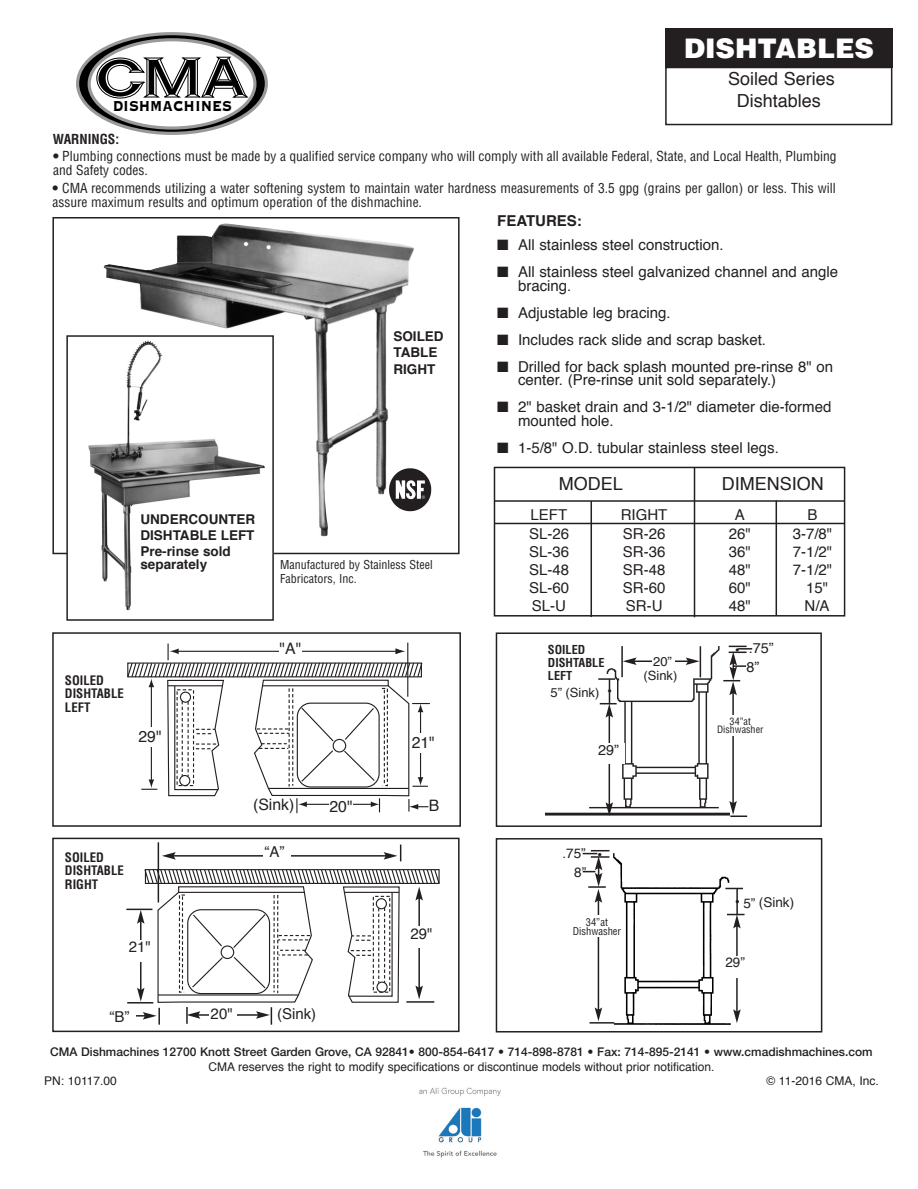
<style>
.page{position:relative;width:918px;height:1189px;background:#fff}
.page>*{position:absolute;margin:0;border:0;box-sizing:border-box;transform-origin:0 0}
.t1{font:900 27px "Helvetica";color:#fff}
.t2{font:18.9px "Copperplate Thirty Three BC";color:#000;scale:.78 1}
.t3{font:18px/22.5px "Helvetica";color:#231f20;text-align:center}
.t4{font:15.75px "Helvetica";color:#231f20}
.t5{font:15px/13.5px "Helvetica";color:#231f20}
.t6{font:700 15px "Helvetica";color:#231f20}
.t7{font:14.25px "Helvetica";color:#231f20}
.t8{font:condensed 13.5px/13.5px "Helvetica";color:#231f20}
.t9{font:700 13.5px/16.2px "Helvetica";color:#231f20}
.t10{font:13.5px "Helvetica";color:#231f20}
.t11{font:700 condensed 13.5px "Helvetica";color:#231f20}
.t12{font:700 condensed 12.75px/13.5px "Helvetica";color:#231f20}
.t13{font:12.75px/13.6px "Helvetica";color:#231f20;text-align:center}
.t14{font:500 12px "Helvetica Neue";color:#231f20}
.t15{font:12px "Helvetica";color:#231f20}
.t16{font:condensed 12px/14.4px "Helvetica";color:#231f20}
.t17{font:700 condensed 12px/12.8px "Helvetica";color:#231f20}
.t18{font:condensed 10.5px/9px "Helvetica";color:#231f20;text-align:center}
.t19{font:condensed 9.9px/8.6px "Helvetica";color:#231f20;text-align:center}
.s1{font-weight:700}
.s2{font-size:15px}
</style>
<div class="page">
<div style="left:52px;top:632px;width:409px;height:194px;border:2px solid #231f20"></div>
<hr style="left:407px;top:642px;width:1px;height:55px;background:#231f20">
<svg style="left:127px;top:643px;width:303px;height:170px"></svg>
<div style="left:496px;top:838px;width:326px;height:194px;border:2px solid #231f20"></div>
<div style="left:665px;top:67px;width:227px;height:58px;border:2px solid #231f20"></div>
<div style="left:665px;top:28px;width:227px;height:40px;background:#231f20"></div>
<img style="left:414px;top:468px;width:18px;height:43px">
<img style="left:104px;top:223px;width:310px;height:314px">
<div style="left:52px;top:217px;width:408px;height:337px;border:2px solid #231f20"></div>
<img style="left:69px;top:338px;width:202px;height:273px">
<div style="left:66px;top:335px;width:208px;height:286px;border:2px solid #231f20"></div>
<div style="left:52px;top:837px;width:408px;height:195px;border:2px solid #231f20"></div>
<div style="left:496px;top:632px;width:326px;height:195px;border:2px solid #231f20"></div>
<img style="left:545px;top:646px;width:185px;height:170px">
<hr style="left:700px;top:646px;width:1px;height:31px;background:#231f20">
<hr style="left:621px;top:646px;width:2px;height:31px;background:#231f20">
<hr style="left:634px;top:660px;width:54px;height:2px;background:#231f20">
<svg style="left:623px;top:657px;width:14px;height:8px"></svg>
<svg style="left:686px;top:657px;width:14px;height:8px"></svg>
<div style="left:652px;top:654px;width:22px;height:15px;background:#fff"></div>
<hr style="left:609px;top:715px;width:1px;height:90px;background:#231f20">
<svg style="left:606px;top:802px;width:7px;height:14px"></svg>
<svg style="left:598px;top:678px;width:19px;height:39px"></svg>
<hr style="left:732px;top:692px;width:2px;height:111px;background:#231f20">
<svg style="left:729px;top:801px;width:18px;height:16px"></svg>
<svg style="left:723px;top:645px;width:29px;height:50px"></svg>
<div style="left:715px;top:714px;width:50px;height:21px;background:#fff"></div>
<div style="left:549px;top:685px;width:15px;height:16px;background:#fff"></div>
<div style="left:597px;top:742px;width:28px;height:21px;background:#fff"></div>
<img style="left:608px;top:850px;width:127px;height:183px">
<svg style="left:725px;top:887px;width:18px;height:2px"></svg>
<hr style="left:736px;top:926px;width:2px;height:86px;background:#231f20">
<svg style="left:733px;top:1009px;width:8px;height:14px"></svg>
<svg style="left:727px;top:913px;width:18px;height:15px"></svg>
<hr style="left:736px;top:888px;width:2px;height:27px;background:#231f20">
<hr style="left:598px;top:900px;width:1px;height:110px;background:#231f20">
<svg style="left:589px;top:1007px;width:25px;height:16px"></svg>
<svg style="left:583px;top:850px;width:26px;height:52px"></svg>
<div style="left:571px;top:915px;width:52px;height:22px;background:#fff"></div>
<div style="left:724px;top:955px;width:29px;height:22px;background:#fff"></div>
<div style="left:139px;top:512px;width:122px;height:66px;background:#fff"></div>
<hr style="left:494px;top:523px;width:350px;height:1px;background:#231f20">
<hr style="left:590px;top:501px;width:2px;height:116px;background:#231f20">
<hr style="left:775px;top:500px;width:2px;height:116px;background:#231f20">
<div style="left:494px;top:467px;width:351px;height:149px;border:2px solid #231f20"></div>
<hr style="left:495px;top:500px;width:350px;height:2px;background:#231f20">
<hr style="left:126px;top:908px;width:26px;height:2px;background:#231f20">
<hr style="left:158px;top:842px;width:1px;height:60px;background:#231f20">
<hr style="left:173px;top:855px;width:213px;height:1px;background:#231f20">
<svg style="left:162px;top:852px;width:14px;height:7px"></svg>
<svg style="left:384px;top:844px;width:17px;height:17px"></svg>
<div style="left:263px;top:844px;width:28px;height:20px;background:#fff"></div>
<svg style="left:127px;top:868px;width:313px;height:156px"></svg>
<hr style="left:694px;top:467px;width:1px;height:150px;background:#231f20">
<svg style="left:76px;top:32px;width:192px;height:103px"></svg>
<img style="left:419px;top:1087px;width:82px;height:71px">
<p class="t2" style="left:113px;top:94px;width:154px">DISHMACHINES</p>
<h1 class="t1" style="left:684px;top:33px;width:191px">DISHTABLES</h1>
<p class="t3" style="left:728px;top:69px;width:108px">Soiled Series<br>Dishtables</p>
<p class="t11" style="left:53px;top:132px;width:68px">WARNINGS:</p>
<p class="t8" style="left:52px;top:182px;width:785px"><span class="s1">•</span> CMA recommends utilizing a water softening system to maintain water hardness measurements of 3.5 gpg (grains per gallon) or less. This will assure maximum results and optimum operation of the dishmachine.</p>
<p class="t8" style="left:53px;top:150px;width:785px"><span class="s1">•</span> Plumbing connections must be made by a qualified service company who will comply with all available Federal, State, and Local Health, Plumbing and Safety codes.</p>
<p class="t9" style="left:393px;top:329px;width:52px">SOILED<br>TABLE<br>RIGHT</p>
<p class="t9" style="left:140px;top:512px;width:116px;text-align:justify">UNDERCOUNTER DISHTABLE LEFT Pre-rinse sold</p>
<p class="t9" style="left:140px;top:557px;width:68px">separately</p>
<p class="t16" style="left:280px;top:557px;width:154px">Manufactured by Stainless Steel<br>Fabricators, Inc.</p>
<p class="t12" style="left:65px;top:674px;width:60px">SOILED<br>DISHTABLE<br>LEFT</p>
<p class="t4" style="left:138px;top:729px;width:25px">29"</p>
<p class="t12" style="left:65px;top:850px;width:60px">SOILED<br>DISHTABLE<br>RIGHT</p>
<p class="t4" style="left:280px;top:641px;width:23px">"A"</p>
<p class="t4" style="left:412px;top:736px;width:25px">21"</p>
<p class="t4" style="left:253px;top:798px;width:43px">(Sink)</p>
<p class="t4" style="left:329px;top:799px;width:25px">20"</p>
<p class="t4" style="left:429px;top:799px;width:12px">B</p>
<p class="t5" style="left:264px;top:846px;width:21px">“A”</p>
<p class="t5" style="left:411px;top:928px;width:24px">29"</p>
<p class="t5" style="left:129px;top:941px;width:24px">21"</p>
<p class="t5" style="left:110px;top:1011px;width:21px">“B”</p>
<p class="t5" style="left:211px;top:1008px;width:24px">20"</p>
<p class="t5" style="left:277px;top:1008px;width:41px">(Sink)</p>
<p class="t6" style="left:497px;top:215px;width:86px">FEATURES:</p>
<p class="t5" style="left:497px;top:239px;width:228px">■ All stainless steel construction.</p>
<p class="t5" style="left:518px;top:266px;width:322px;text-indent:-21px">■ All stainless steel galvanized channel and angle bracing.</p>
<p class="t5" style="left:497px;top:307px;width:175px">■ Adjustable leg bracing.</p>
<p class="t5" style="left:497px;top:334px;width:270px">■ Includes rack slide and scrap basket.</p>
<p class="t5" style="left:518px;top:361px;width:316px;text-indent:-21px">■ Drilled for back splash mounted pre-rinse 8" on center. (Pre-rinse unit sold separately.)</p>
<p class="t5" style="left:518px;top:401px;width:315px;text-indent:-21px">■ 2" basket drain and 3-1/2" diameter die-formed mounted hole.</p>
<p class="t5" style="left:497px;top:442px;width:283px">■ 1-5/8" O.D. tubular stainless steel legs.</p>
<p class="t3" style="left:559px;top:474px;width:65px">MODEL</p>
<p class="t3" style="left:722px;top:474px;width:103px">DIMENSION</p>
<p class="t5" style="left:530px;top:509px;width:38px">LEFT</p>
<p class="t5" style="left:621px;top:509px;width:48px">RIGHT</p>
<p class="t5" style="left:735px;top:509px;width:12px">A</p>
<p class="t5" style="left:808px;top:509px;width:12px">B</p>
<p class="t5" style="left:529px;top:528px;width:42px">SL-26</p>
<p class="t5" style="left:623px;top:528px;width:44px">SR-26</p>
<p class="t5" style="left:729px;top:528px;width:24px">26"</p>
<p class="t5" style="left:793px;top:528px;width:41px">3-7/8"</p>
<p class="t5" style="left:529px;top:546px;width:42px">SL-36</p>
<p class="t5" style="left:623px;top:546px;width:44px">SR-36</p>
<p class="t5" style="left:729px;top:546px;width:24px">36"</p>
<p class="t5" style="left:793px;top:546px;width:41px">7-1/2"</p>
<p class="t5" style="left:529px;top:564px;width:42px">SL-48</p>
<p class="t5" style="left:623px;top:564px;width:44px">SR-48</p>
<p class="t5" style="left:729px;top:564px;width:24px">48"</p>
<p class="t5" style="left:793px;top:564px;width:41px">7-1/2"</p>
<p class="t5" style="left:529px;top:582px;width:42px">SL-60</p>
<p class="t5" style="left:623px;top:582px;width:44px">SR-60</p>
<p class="t5" style="left:729px;top:582px;width:24px">60"</p>
<p class="t5" style="left:806px;top:582px;width:24px">15"</p>
<p class="t5" style="left:532px;top:600px;width:36px">SL-U</p>
<p class="t5" style="left:626px;top:600px;width:38px">SR-U</p>
<p class="t5" style="left:729px;top:600px;width:24px">48"</p>
<p class="t5" style="left:805px;top:600px;width:27px">N/A</p>
<p class="t17" style="left:548px;top:643px;width:58px">SOILED<br>DISHTABLE<br>LEFT</p>
<p class="t13" style="left:551px;top:686px;width:50px">5” (Sink)</p>
<p class="t7" style="left:607px;top:685px;width:7px">•</p>
<p class="t7" style="left:598px;top:744px;width:22px">29”</p>
<p class="t13" style="left:644px;top:656px;width:35px">20” (Sink)</p>
<p class="t10" style="left:562px;top:847px;width:41px">.75” <span class="s2">•</span></p>
<p class="t10" style="left:574px;top:866px;width:14px">8”</p>
<p class="t18" style="left:573px;top:918px;width:50px">34”at<br>Dishwasher</p>
<p class="t7" style="left:735px;top:642px;width:40px">• .75”</p>
<p class="t7" style="left:747px;top:661px;width:14px">8”</p>
<p class="t19" style="left:717px;top:717px;width:48px">34”at<br>Dishwasher</p>
<p class="t10" style="left:743px;top:897px;width:52px">5” (Sink)</p>
<p class="t5" style="left:735px;top:896px;width:7px">•</p>
<p class="t10" style="left:725px;top:957px;width:21px">29”</p>
<p class="t14" style="left:50px;top:1047px;width:824px">CMA Dishmachines 12700 Knott Street Garden Grove, CA 92841• 800-854-6417 • 714-898-8781 • Fax: 714-895-2141 • www.cmadishmachines.com</p>
<p class="t15" style="left:208px;top:1061px;width:508px">CMA reserves the right to modify specifications or discontinue models without prior notification.</p>
<p class="t15" style="left:44px;top:1076px;width:74px">PN: 10117.00</p>
<p class="t15" style="left:766px;top:1076px;width:114px">© 11-2016 CMA, Inc.</p>
</div>
